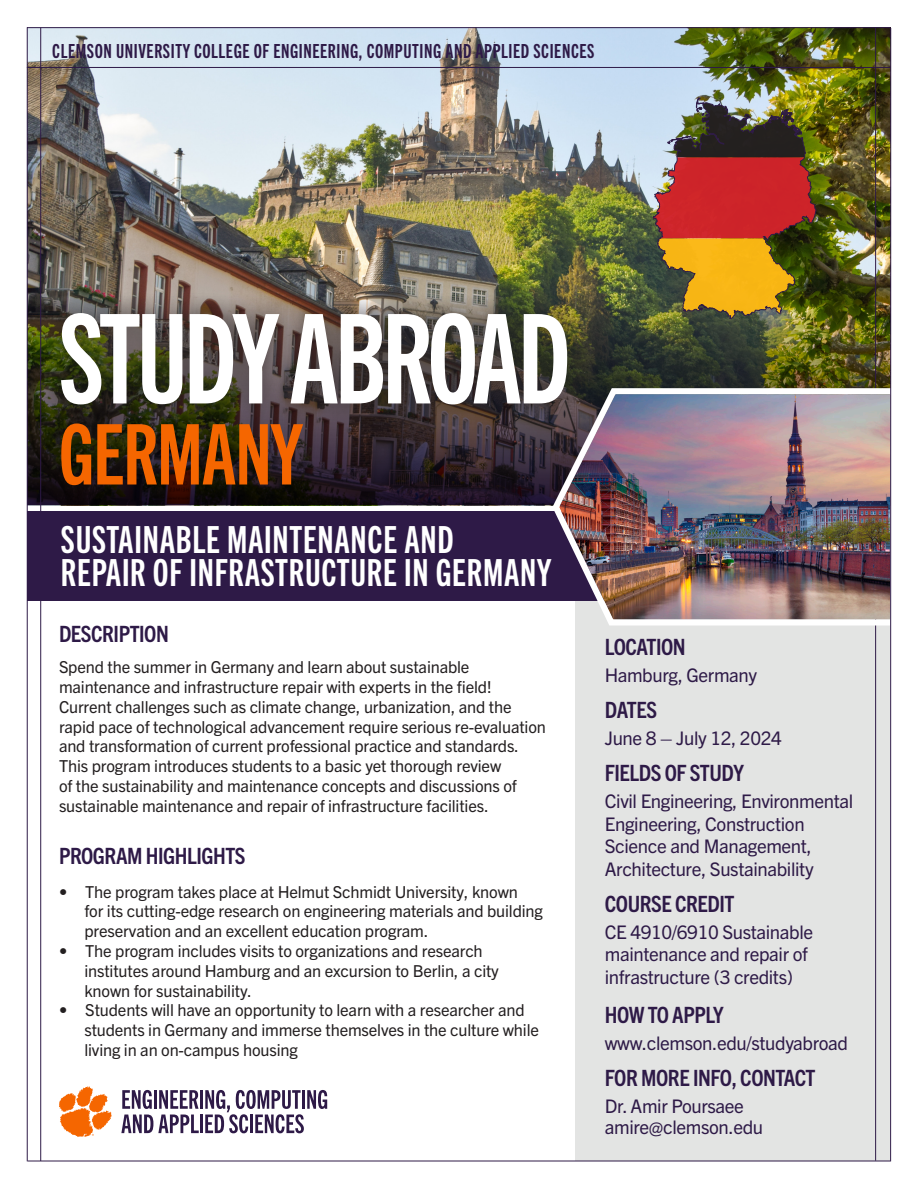
<style>
.page{position:relative;width:918px;height:1188px;background:#fff}
.page>*{position:absolute;margin:0;border:0;box-sizing:border-box;transform-origin:0 0}
.t1{font:124.5px "Trade Gothic Next LT Pro Bd Cm";letter-spacing:-.03em;color:#fff}
.t2{font:84px "Trade Gothic Next LT Pro Bd Cm";letter-spacing:-.01em;color:#f56600}
.t3{font:37.5px/33px "Trade Gothic Next LT Pro Bd Cm";letter-spacing:.02em;color:#fff}
.Bullet{font:700 condensed 22.5px "Trade Gothic Next LT Pro";letter-spacing:-.02em;color:#2e1a47}
.t4{font:19.5px "Trade Gothic Next LT Pro Bd Cm";letter-spacing:.03em;color:#2e1a47}
.t5{font:18.75px/22.5px "Trade Gothic Next LT Pro";letter-spacing:-.02em;color:#2e1a47}
.t6{font:16.5px/19.8px "Trade Gothic Next LT Pro";letter-spacing:-.01em;color:#231f20}
</style>
<div class="page">
<img style="left:28px;top:28px;width:862px;height:167px">
<img style="left:28px;top:195px;width:862px;height:310px">
<div style="left:576px;top:510px;width:314px;height:651px;background:#e3e4e3"></div>
<hr style="left:875px;top:27px;width:1px;height:1134px;background:#2e1a47">
<div style="left:27px;top:511px;width:653px;height:89px;background:#2e1a47"></div>
<img style="left:548px;top:385px;width:344px;height:246px">
<hr style="left:27px;top:67px;width:864px;height:1px;background:#2e1a47">
<hr style="left:28px;top:1161px;width:862px;height:1px;background:#2e1a47">
<hr style="left:890px;top:28px;width:1px;height:1133px;background:#2e1a47">
<hr style="left:27px;top:27px;width:864px;height:1px;background:#2e1a47">
<hr style="left:40px;top:28px;width:1px;height:1133px;background:#2e1a47">
<hr style="left:27px;top:27px;width:1px;height:1134px;background:#2e1a47">
<div style="left:39px;top:290px;width:551px;height:136px;background:#231f20;opacity:.75"></div>
<svg style="left:122px;top:1090px;width:30px;height:19px"></svg>
<hr style="left:154px;top:1090px;width:3px;height:19px;background:#2e1a47">
<svg style="left:159px;top:1090px;width:40px;height:19px"></svg>
<hr style="left:200px;top:1090px;width:3px;height:19px;background:#2e1a47">
<svg style="left:121px;top:1115px;width:78px;height:18px"></svg>
<hr style="left:200px;top:1115px;width:3px;height:18px;background:#2e1a47">
<svg style="left:205px;top:1090px;width:122px;height:43px"></svg>
<svg style="left:59px;top:1086px;width:53px;height:51px"></svg>
<img style="left:653px;top:97px;width:164px;height:222px">
<p class="t4" style="left:52px;top:38px;width:544px">CLEMSON UNIVERSITY COLLEGE OF ENGINEERING, COMPUTING AND APPLIED SCIENCES</p>
<h1 class="t1" style="left:59px;top:275px;width:513px">STUDY ABROAD</h1>
<p class="t2" style="left:59px;top:398px;width:245px">GERMANY</p>
<p class="t3" style="left:61px;top:521px;width:492px">SUSTAINABLE MAINTENANCE AND<br>REPAIR OF INFRASTRUCTURE IN GERMANY</p>
<h2 class="Bullet" style="left:59px;top:618px;width:111px">DESCRIPTION</h2>
<h2 class="t6" style="left:59px;top:656px;width:488px">Spend the summer in Germany and learn about sustainable maintenance and infrastructure repair with experts in the field!<br>Current challenges such as climate change, urbanization, and the rapid pace of technological advancement require serious re-evaluation and transformation of current professional practice and standards.<br>This program introduces students to a basic yet thorough review<br>of the sustainability and maintenance concepts and discussions of sustainable maintenance and repair of infrastructure facilities.</h2>
<h2 class="Bullet" style="left:59px;top:841px;width:188px">PROGRAM HIGHLIGHTS</h2>
<h2 class="t6" style="left:84px;top:881px;width:460px;text-indent:-25px">• The program takes place at Helmut Schmidt University, known<br>for its cutting-edge research on engineering materials and building preservation and an excellent education program.</h2>
<h2 class="t6" style="left:84px;top:940px;width:416px;text-indent:-25px">• The program includes visits to organizations and research institutes around Hamburg and an excursion to Berlin, a city known for sustainability.</h2>
<h2 class="t6" style="left:84px;top:999px;width:456px;text-indent:-25px">• Students will have an opportunity to learn with a researcher and students in Germany and immerse themselves in the culture while living in an on-campus housing</h2>
<h2 class="Bullet" style="left:605px;top:632px;width:82px">LOCATION</h2>
<h2 class="t5" style="left:605px;top:663px;width:154px">Hamburg, Germany</h2>
<h2 class="Bullet" style="left:605px;top:695px;width:54px">DATES</h2>
<h2 class="t5" style="left:605px;top:726px;width:179px">June 8 – July 12, 2024</h2>
<h2 class="Bullet" style="left:605px;top:758px;width:141px">FIELDS OF STUDY</h2>
<h2 class="t5" style="left:605px;top:789px;width:250px">Civil Engineering, Environmental<br>Engineering, Construction<br>Science and Management,<br>Architecture, Sustainability</h2>
<h2 class="Bullet" style="left:605px;top:888px;width:131px">COURSE CREDIT</h2>
<h2 class="t5" style="left:605px;top:919px;width:210px">CE 4910/6910 Sustainable maintenance and repair of infrastructure (3 credits)</h2>
<p class="Bullet" style="left:605px;top:1000px;width:120px">HOW TO APPLY</p>
<h2 class="t5" style="left:605px;top:1031px;width:245px">www.clemson.edu/studyabroad</h2>
<h2 class="Bullet" style="left:605px;top:1063px;width:212px">FOR MORE INFO, CONTACT</h2>
<h2 class="t5" style="left:605px;top:1095px;width:160px;line-height:21px">Dr. Amir Poursaee amire@clemson.edu</h2>
</div>
